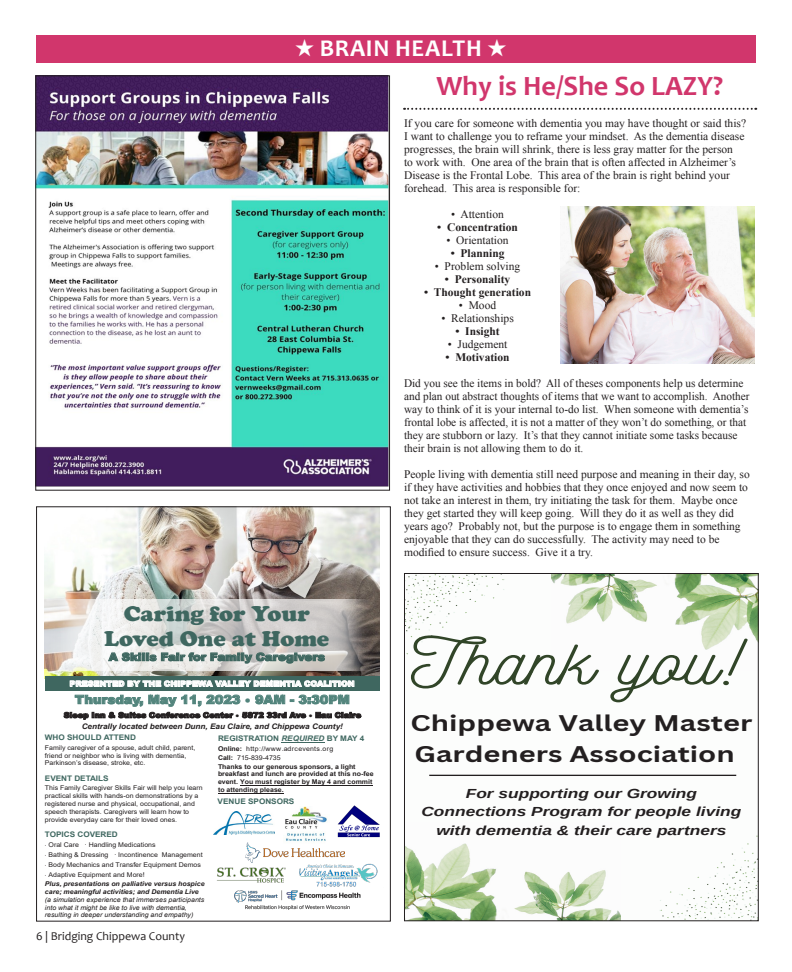
<style>
.page{position:relative;width:792px;height:972px;background:#fff}
.page>*{position:absolute;margin:0;border:0;box-sizing:border-box;transform-origin:0 0}
.t1{font:62.7px "Nickainley";color:#314528;scale:1.32 1}
.SR_body_text{font:700 28px "Candara";color:#d1366c}
.SR_body_text-2{font:700 24.2px "Candara";letter-spacing:.03em;color:#fff}
.t2{font:700 22px/30.6px "Canva Sans";color:#231f20;scale:1.32 1}
.t3{font:900 21.8px/25px "Cooper";color:#3f6760;text-align:center;scale:1.07 1}
.t4{font:italic 700 13.2px/18.4px "Arimo";color:#231f20;text-align:center;scale:1.32 1}
.t5{font:900 12px "Arial";color:#52847c;scale:1.07 1}
.t6{font:12px "Candara";color:#231f20}
.SR_Dropped_Cap{font:11.5px/13px "Times New Roman";color:#231f20}
.SR_Dropped_Cap-2{font:700 11.5px "Times New Roman";color:#231f20}
.t7{font:900 10.9px "Arial";color:#3f6760;scale:1.07 1}
.t8{font:italic 700 7.7px/10.7px "Arial";color:#231f20;text-align:center;scale:1.07 1}
.t9{font:700 7.7px "Arial";color:#3f6760;scale:1.07 1}
.t10{font:900 7.7px "Arial";letter-spacing:-.005em;color:#fff;scale:1.07 1}
.t11{font:italic 6.6px "Arial";color:#231f20;scale:1.07 1}
.t12{font:6.6px "Arial";color:#231f20;scale:1.07 1}
.t13{font:6.5px/9.9px "Arial";color:#231f20;scale:1.07 1}
.t14{font:700 6.5px/8.9px "Arial";color:#231f20;scale:1.07 1}
.t15{font:italic 700 6.5px/7.9px "Arial";color:#231f20;scale:1.07 1}
.t16{font:italic 6.5px/7.8px "Arial";color:#231f20;scale:1.07 1}
.s1{font-weight:900;font-style:normal}
.s2{font-style:italic}
.s3{font-weight:400}
</style>
<div class="page">
<div style="left:36px;top:35px;width:720px;height:28px;background:#d1366c"></div>
<img style="left:552px;top:575px;width:205px;height:75px">
<img style="left:406px;top:843px;width:215px;height:76px">
<svg style="left:659px;top:835px;width:98px;height:84px"></svg>
<svg style="left:406px;top:575px;width:99px;height:79px"></svg>
<hr style="left:429px;top:775px;width:307px;height:1px;background:#231f20">
<div style="left:404px;top:573px;width:355px;height:348px;border:1px solid #231f20"></div>
<hr style="left:281px;top:742px;width:43px;height:1px;background:#3f6760">
<hr style="left:240px;top:785px;width:132px;height:1px;background:#231f20">
<hr style="left:218px;top:793px;width:66px;height:1px;background:#231f20">
<img style="left:44px;top:508px;width:336px;height:171px">
<img style="left:44px;top:600px;width:335px;height:70px">
<div style="left:45px;top:677px;width:334px;height:14px;background:#3f6760"></div>
<img style="left:246px;top:842px;width:99px;height:20px">
<img style="left:213px;top:812px;width:61px;height:23px">
<img style="left:299px;top:863px;width:79px;height:20px">
<img style="left:234px;top:883px;width:127px;height:27px">
<img style="left:217px;top:867px;width:72px;height:18px">
<img style="left:284px;top:807px;width:45px;height:38px">
<img style="left:337px;top:805px;width:43px;height:33px">
<div style="left:36px;top:506px;width:355px;height:416px;border:1px solid #231f20"></div>
<img style="left:37px;top:77px;width:351px;height:410px">
<div style="left:35px;top:75px;width:355px;height:416px;border:1px solid #231f20"></div>
<svg style="left:404px;top:108px;width:352px;height:2px"></svg>
<img style="left:560px;top:206px;width:195px;height:157px">
<p class="SR_body_text-2" style="left:295px;top:33px;width:213px">★ BRAIN HEALTH ★</p>
<p class="t3" style="left:104px;top:602px;width:212px">Caring for Your<br>Loved One at Home</p>
<p class="t7" style="left:109px;top:649px;width:204px">A Skills Fair for Family Caregivers</p>
<p class="t10" style="left:70px;top:678px;width:268px">PRESENTED BY THE CHIPPEWA VALLEY DEMENTIA COALITION</p>
<p class="t5" style="left:75px;top:691px;width:258px">Thursday, May 11, 2023 • 9AM - 3:30PM</p>
<p class="t8" style="left:64px;top:710px;width:280px"><span class="s1">Sleep Inn &amp; Suites Conference Center</span> • <span class="s1">5872 33rd Ave</span> • <span class="s1">Eau Claire<br></span>Centrally located between Dunn, Eau Claire, and Chippewa County!</p>
<p class="t9" style="left:45px;top:732px;width:87px">WHO SHOULD ATTEND</p>
<p class="t13" style="left:45px;top:743px;width:142px;line-height:7.9px">Family caregiver of a spouse, adult child, parent, friend or neighbor who is living with dementia,<br>Parkinson’s disease, stroke, etc.</p>
<p class="t9" style="left:45px;top:773px;width:61px">EVENT DETAILS</p>
<p class="t13" style="left:45px;top:784px;width:149px;line-height:7.8px">This Family Caregiver Skills Fair will help you learn practical skills with hands-on demonstrations by a registered nurse and physical, occupational, and</p>
<p class="t12" style="left:45px;top:807px;width:136px">speech therapists. Caregivers will learn how to</p>
<p class="t13" style="left:45px;top:814px;width:125px">provide everyday care for their loved ones.</p>
<p class="t9" style="left:45px;top:829px;width:70px">TOPICS COVERED</p>
<p class="t13" style="left:49px;top:840px;width:145px">Oral Care ∙ Handling Medications<br>Bathing &amp; Dressing ∙ Incontinence Management Body Mechanics and Transfer Equipment Demos Adaptive Equipment and More!</p>
<p class="t15" style="left:45px;top:880px;width:151px">Plus, presentations on palliative versus hospice care; meaningful activities; and Dementia Live</p>
<p class="t11" style="left:45px;top:895px;width:151px">(a simulation experience that immerses participants</p>
<p class="t16" style="left:45px;top:903px;width:140px">into what it might be like to live with dementia, resulting in deeper understanding and empathy)</p>
<p class="t6" style="left:36px;top:928px;width:151px">6 | Bridging Chippewa County</p>
<p class="t9" style="left:218px;top:733px;width:138px">REGISTRATION <span class="s2">REQUIRED</span> BY MAY 4</p>
<p class="t14" style="left:218px;top:744px;width:130px">Online: <span class="s3">http://www.adrcevents.org<br></span>Call: <span class="s3">715-839-4735<br></span>Thanks to our generous sponsors, a light</p>
<p class="t14" style="left:218px;top:770px;width:147px;line-height:7.8px">breakfast and lunch are provided at this no-fee event. You must register by May 4 and commit to attending please.</p>
<p class="t9" style="left:218px;top:795px;width:73px">VENUE SPONSORS</p>
<p class="SR_body_text" style="left:437px;top:69px;width:288px">Why is He/She So LAZY?</p>
<p class="SR_Dropped_Cap" style="left:404px;top:116px;width:344px">If you care for someone with dementia you may have thought or said this?<br>I want to challenge you to reframe your mindset. As the dementia disease progresses, the brain will shrink, there is less gray matter for the person<br>to work with. One area of the brain that is often affected in Alzheimer’s Disease is the Frontal Lobe. This area of the brain is right behind your forehead. This area is responsible for:</p>
<p class="SR_Dropped_Cap" style="left:451px;top:207px;width:54px">• Attention</p>
<p class="SR_Dropped_Cap-2" style="left:437px;top:219px;width:82px">• Concentration</p>
<p class="SR_Dropped_Cap" style="left:447px;top:233px;width:64px">• Orientation</p>
<p class="SR_Dropped_Cap-2" style="left:451px;top:245px;width:55px">• Planning</p>
<p class="SR_Dropped_Cap" style="left:435px;top:259px;width:87px">• Problem solving</p>
<p class="SR_Dropped_Cap-2" style="left:445px;top:271px;width:67px">• Personality</p>
<p class="SR_Dropped_Cap-2" style="left:424px;top:284px;width:109px">• Thought generation</p>
<p class="SR_Dropped_Cap" style="left:459px;top:298px;width:39px">• Mood</p>
<p class="SR_Dropped_Cap" style="left:441px;top:311px;width:74px">• Relationships</p>
<p class="SR_Dropped_Cap-2" style="left:455px;top:323px;width:46px">• Insight</p>
<p class="SR_Dropped_Cap" style="left:448px;top:337px;width:61px">• Judgement</p>
<p class="SR_Dropped_Cap-2" style="left:446px;top:349px;width:66px">• Motivation</p>
<p class="SR_Dropped_Cap" style="left:404px;top:376px;width:347px">Did you see the items in bold? All of theses components help us determine and plan out abstract thoughts of items that we want to accomplish. Another way to think of it is your internal to-do list. When someone with dementia’s frontal lobe is affected, it is not a matter of they won’t do something, or that they are stubborn or lazy. It’s that they cannot initiate some tasks because their brain is not allowing them to do it.</p>
<p class="SR_Dropped_Cap" style="left:404px;top:467px;width:347px">People living with dementia still need purpose and meaning in their day, so if they have activities and hobbies that they once enjoyed and now seem to not take an interest in them, try initiating the task for them. Maybe once they get started they will keep going. Will they do it as well as they did years ago? Probably not, but the purpose is to engage them in something enjoyable that they can do successfully. The activity may need to be modified to ensure success. Give it a try.</p>
<p class="t1" style="left:411px;top:622px;width:252px">Thank you!</p>
<p class="t2" style="left:411px;top:708px;width:260px">Chippewa Valley Master<br>Gardeners Association</p>
<p class="t4" style="left:421px;top:784px;width:244px">For supporting our Growing<br>Connections Program for people living with dementia &amp; their care partners</p>
</div>
